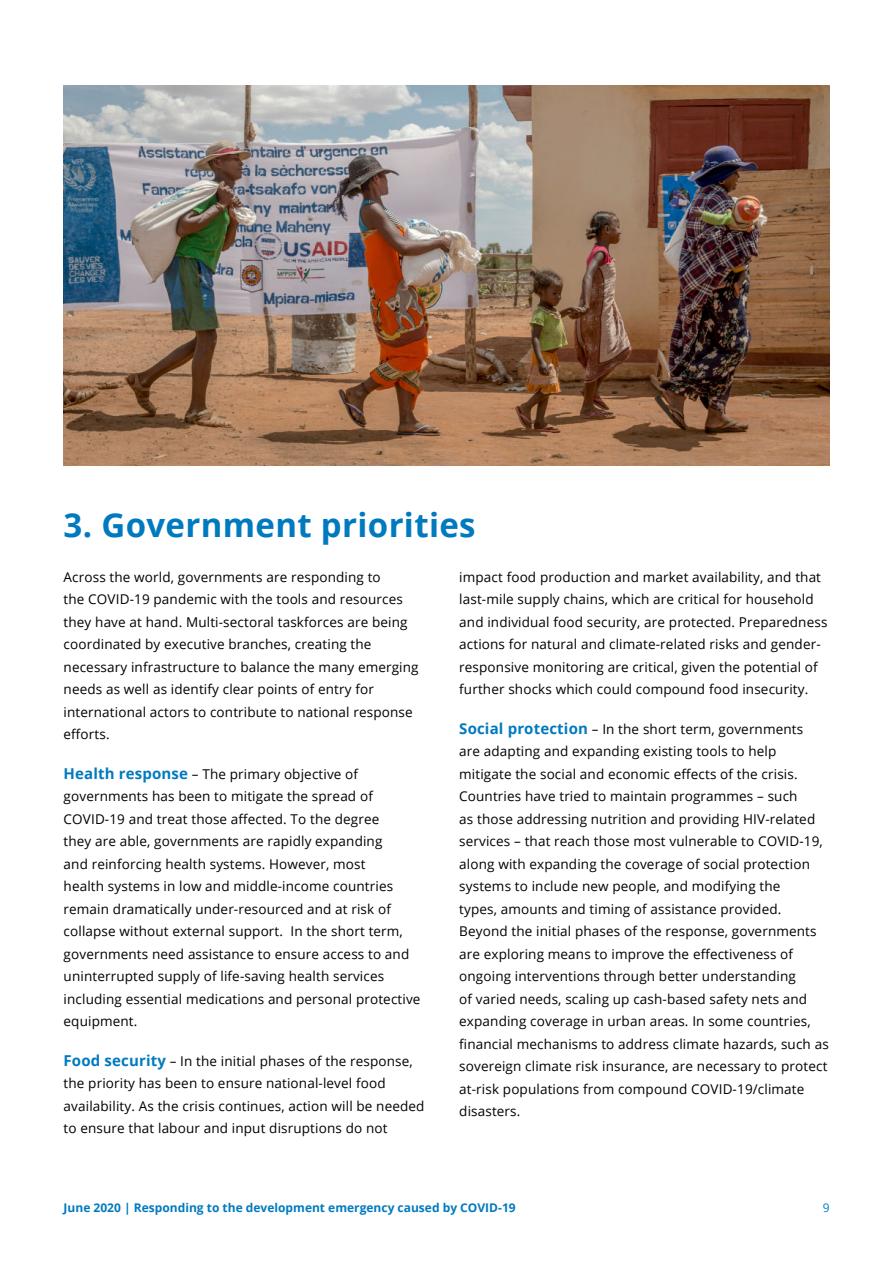
<style>
.page{position:relative;width:893px;height:1263px;background:#fff}
.page>*{position:absolute;margin:0;border:0;box-sizing:border-box;transform-origin:0 0}
.t1{font:700 33px "Open Sans";letter-spacing:.01em;color:#007abf}
.t2{font:13.5px/22.5px "Open Sans";letter-spacing:.01em;color:#000}
.t3{font:700 12px "Open Sans";color:#007abf}
.t4{font:12px "Open Sans";color:#007abf}
.s1{font-weight:700;font-size:15px;color:#007abf}
</style>
<div class="page">
<img style="left:64px;top:85px;width:765px;height:381px">
<h1 class="t1" style="left:64px;top:502px;width:413px">3. Government priorities</h1>
<p class="t2" style="left:64px;top:565px;width:356px">Across the world, governments are responding to<br>the COVID-19 pandemic with the tools and resources they have at hand. Multi-sectoral taskforces are being coordinated by executive branches, creating the necessary infrastructure to balance the many emerging needs as well as identify clear points of entry for international actors to contribute to national response efforts.</p>
<p class="t2" style="left:64px;top:762px;width:358px"><span class="s1">Health response</span> – The primary objective of governments has been to mitigate the spread of COVID-19 and treat those affected. To the degree<br>they are able, governments are rapidly expanding<br>and reinforcing health systems. However, most<br>health systems in low and middle-income countries remain dramatically under-resourced and at risk of collapse without external support. In the short term, governments need assistance to ensure access to and uninterrupted supply of life-saving health services including essential medications and personal protective equipment.</p>
<p class="t2" style="left:64px;top:1049px;width:362px"><span class="s1">Food security</span> – In the initial phases of the response, the priority has been to ensure national-level food availability. As the crisis continues, action will be needed to ensure that labour and input disruptions do not</p>
<p class="t2" style="left:459px;top:565px;width:370px">impact food production and market availability, and that last-mile supply chains, which are critical for household and individual food security, are protected. Preparedness actions for natural and climate-related risks and gender&shy;responsive monitoring are critical, given the potential of further shocks which could compound food insecurity.</p>
<p class="t2" style="left:459px;top:717px;width:371px"><span class="s1">Social protection</span> – In the short term, governments<br>are adapting and expanding existing tools to help mitigate the social and economic effects of the crisis.<br>Countries have tried to maintain programmes – such<br>as those addressing nutrition and providing HIV-related services – that reach those most vulnerable to COVID-19, along with expanding the coverage of social protection systems to include new people, and modifying the<br>types, amounts and timing of assistance provided.<br>Beyond the initial phases of the response, governments are exploring means to improve the effectiveness of ongoing interventions through better understanding<br>of varied needs, scaling up cash-based safety nets and expanding coverage in urban areas. In some countries, financial mechanisms to address climate hazards, such as sovereign climate risk insurance, are necessary to protect at-risk populations from compound COVID-19/climate disasters.</p>
<p class="t3" style="left:64px;top:1199px;width:453px">June 2020 | Responding to the development emergency caused by COVID-19</p>
<p class="t4" style="left:822px;top:1199px;width:8px">9</p>
</div>
